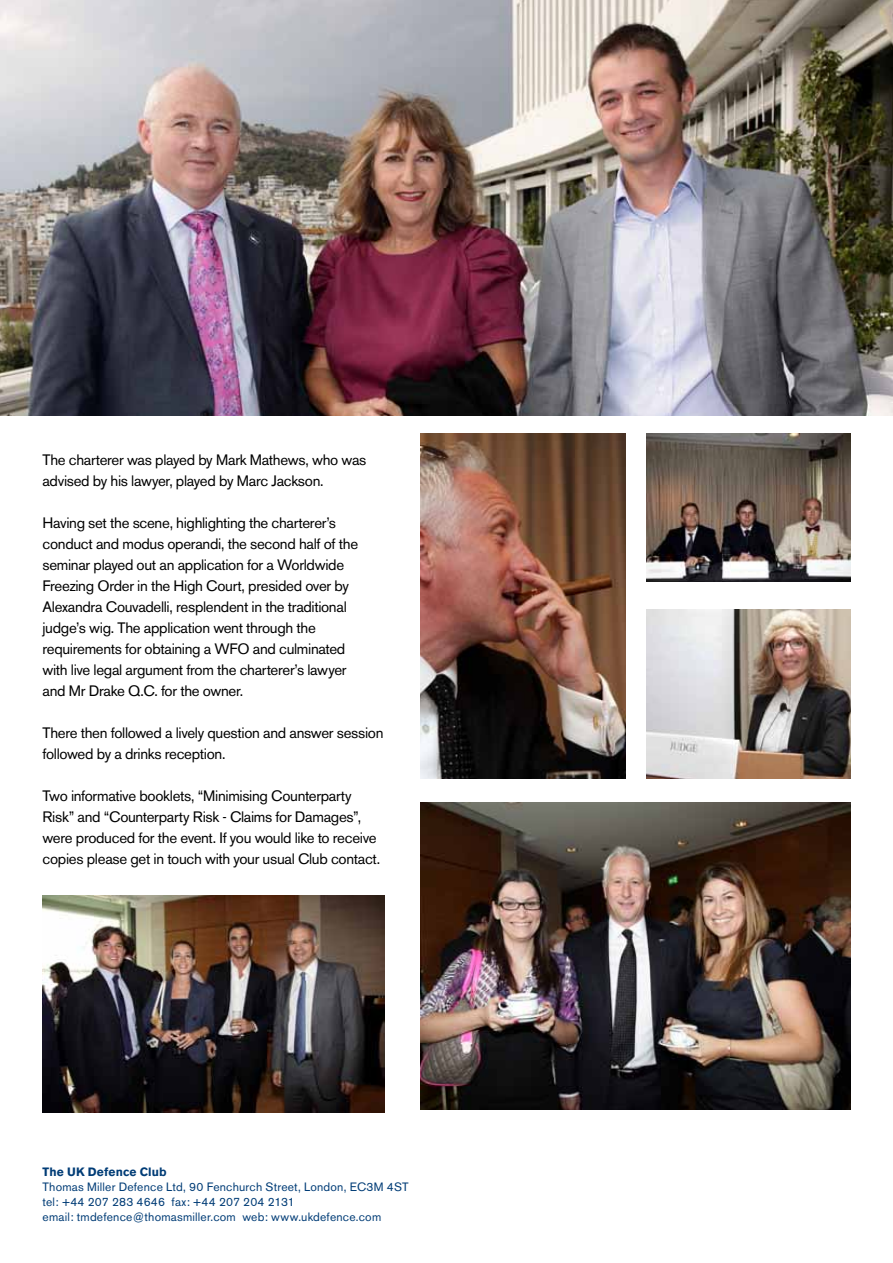
<style>
.page{position:relative;width:893px;height:1263px;background:#fff}
.page>*{position:absolute;margin:0;border:0;box-sizing:border-box;transform-origin:0 0}
.t1{font:15px/21px "Akzidenz Grotesk BE";letter-spacing:-.02em;color:#000}
.t2{font:12px/15px "Akzidenz Grotesk BE";letter-spacing:.015em;color:#003c76}
.t3{font:700 12px "Akzidenz Grotesk BE";letter-spacing:.015em;color:#003c76}
</style>
<div class="page">
<img style="left:0;top:0;width:893px;height:415px">
<img style="left:421px;top:434px;width:204px;height:344px">
<img style="left:421px;top:803px;width:429px;height:307px">
<img style="left:646px;top:434px;width:204px;height:148px">
<img style="left:646px;top:610px;width:204px;height:168px">
<img style="left:43px;top:896px;width:341px;height:216px">
<p class="t1" style="left:43px;top:449px;width:325px">The charterer was played by Mark Mathews, who was advised by his lawyer, played by Marc Jackson.</p>
<p class="t1" style="left:43px;top:512px;width:317px">Having set the scene, highlighting the charterer’s conduct and modus operandi, the second half of the seminar played out an application for a Worldwide Freezing Order in the High Court, presided over by Alexandra Couvadelli, resplendent in the traditional judge’s wig. The application went through the requirements for obtaining a WFO and culminated with live legal argument from the charterer’s lawyer and Mr Drake Q.C. for the owner.</p>
<p class="t1" style="left:43px;top:722px;width:343px">There then followed a lively question and answer session followed by a drinks reception.</p>
<p class="t1" style="left:43px;top:785px;width:339px">Two informative booklets, “Minimising Counterparty Risk” and “Counterparty Risk - Claims for Damages”, were produced for the event. If you would like to receive copies please get in touch with your usual Club contact.</p>
<p class="t3" style="left:43px;top:1164px;width:126px">The UK Defence Club</p>
<p class="t2" style="left:43px;top:1179px;width:368px">Thomas Miller Defence Ltd, 90 Fenchurch Street, London, EC3M 4ST tel: +44 207 283 4646 fax: +44 207 204 2131<br>email: tmdefence@thomasmiller.com web: www.ukdefence.com</p>
</div>
